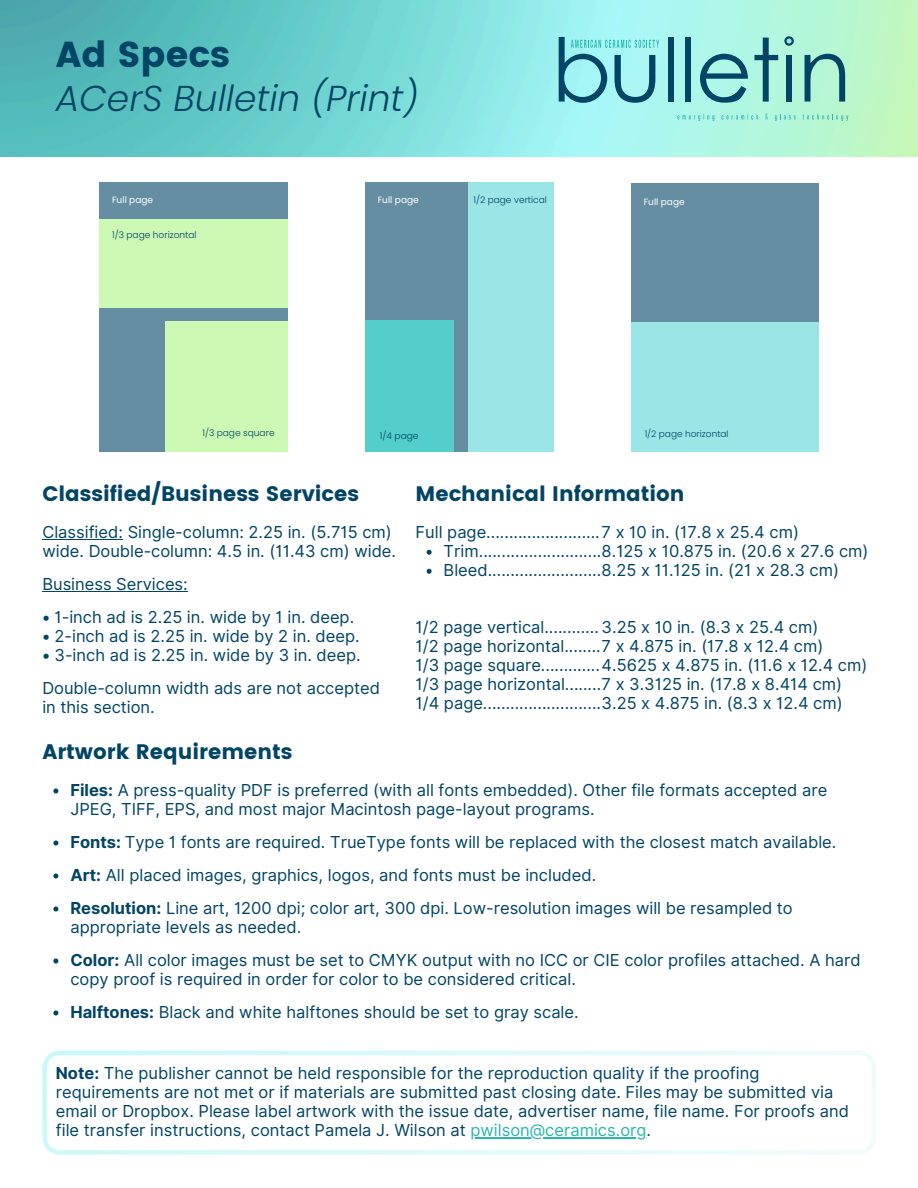
<style>
.page{position:relative;width:918px;height:1188px;background:#fff}
.page>*{position:absolute;margin:0;border:0;box-sizing:border-box;transform-origin:0 0}
.t1{font:italic 300 36px/43.8px "Poppins";color:#046}
.t2{font:21px "Poppins";color:#046}
.t3{font:16.5px/19px "Inter";color:#046}
.t4{font:300 9px "Poppins";color:#046}
.t5{font:9px "Poppins";color:#fff}
.s1{font-weight:400;font-style:normal}
.s2{font-weight:700}
.s3{color:#2ab7af}
</style>
<div class="page">
<svg style="left:427px;top:550px;width:5px;height:5px"></svg>
<svg style="left:427px;top:569px;width:5px;height:5px"></svg>
<hr style="left:42px;top:539px;width:81px;height:1px;background:#046">
<hr style="left:42px;top:591px;width:146px;height:1px;background:#046">
<svg style="left:53px;top:789px;width:5px;height:5px"></svg>
<svg style="left:53px;top:841px;width:5px;height:5px"></svg>
<svg style="left:53px;top:874px;width:5px;height:5px"></svg>
<svg style="left:53px;top:907px;width:5px;height:5px"></svg>
<svg style="left:53px;top:959px;width:5px;height:5px"></svg>
<svg style="left:53px;top:1011px;width:5px;height:5px"></svg>
<svg style="left:42px;top:1051px;width:834px;height:103px"></svg>
<hr style="left:470px;top:1137px;width:177px;height:1px;background:#2ab7af">
<img style="left:0;top:0;width:918px;height:156px">
<div style="left:786px;top:55px;width:6px;height:47px;background:#046"></div>
<div style="left:668px;top:37px;width:6px;height:65px;background:#046"></div>
<div style="left:685px;top:37px;width:6px;height:65px;background:#046"></div>
<svg style="left:700px;top:54px;width:48px;height:49px;background:#69b0b3"></svg>
<svg style="left:754px;top:38px;width:24px;height:64px;background:#7bbfba"></svg>
<svg style="left:805px;top:54px;width:40px;height:48px;background:#76b8ae"></svg>
<svg style="left:784px;top:36px;width:10px;height:10px"></svg>
<svg style="left:787px;top:39px;width:5px;height:5px"></svg>
<svg style="left:559px;top:37px;width:100px;height:66px;background:#77c6ce"></svg>
<svg style="left:677px;top:114px;width:37px;height:7px"></svg>
<svg style="left:722px;top:114px;width:36px;height:6px"></svg>
<svg style="left:765px;top:114px;width:3px;height:5px"></svg>
<svg style="left:775px;top:114px;width:21px;height:7px"></svg>
<svg style="left:803px;top:114px;width:45px;height:7px"></svg>
<div style="left:99px;top:182px;width:189px;height:269px;background:#668ea3"></div>
<div style="left:165px;top:321px;width:123px;height:130px;background:#ccf9b4"></div>
<div style="left:99px;top:219px;width:189px;height:88px;background:#ccf9b4"></div>
<div style="left:365px;top:182px;width:189px;height:269px;background:#668ea3"></div>
<div style="left:365px;top:320px;width:88px;height:132px;background:#53ceca"></div>
<div style="left:468px;top:182px;width:86px;height:270px;background:#9ae5e6"></div>
<div style="left:631px;top:183px;width:188px;height:268px;background:#668ea3"></div>
<div style="left:631px;top:322px;width:187px;height:130px;background:#9ae5e6"></div>
<p class="t1" style="left:56px;top:33px;width:364px"><span class="s1">Ad Specs<br></span>ACerS Bulletin (Print)</p>
<p class="t5" style="left:112px;top:194px;width:43px">Full page</p>
<p class="t4" style="left:112px;top:229px;width:86px">1/3 page horizontal</p>
<p class="t4" style="left:202px;top:426px;width:74px">1/3 page square</p>
<p class="t5" style="left:378px;top:194px;width:43px">Full page</p>
<p class="t4" style="left:473px;top:194px;width:75px">1/2 page vertical</p>
<p class="t4" style="left:380px;top:429px;width:40px">1/4 page</p>
<p class="t5" style="left:644px;top:195px;width:42px">Full page</p>
<p class="t4" style="left:645px;top:428px;width:86px">1/2 page horizontal</p>
<p class="t2" style="left:42px;top:481px;width:318px">Classified/Business Services</p>
<p class="t3" style="left:42px;top:522px;width:355px">Classified: Single-column: 2.25 in. (5.715 cm) wide. Double-column: 4.5 in. (11.43 cm) wide.</p>
<p class="t3" style="left:42px;top:574px;width:147px">Business Services:</p>
<p class="t3" style="left:42px;top:607px;width:313px">• 1-inch ad is 2.25 in. wide by 1 in. deep.</p>
<p class="t3" style="left:42px;top:626px;width:319px">• 2-inch ad is 2.25 in. wide by 2 in. deep.</p>
<p class="t3" style="left:42px;top:645px;width:320px">• 3-inch ad is 2.25 in. wide by 3 in. deep.</p>
<p class="t3" style="left:42px;top:678px;width:339px">Double-column width ads are not accepted in this section.</p>
<p class="t2" style="left:42px;top:739px;width:252px">Artwork Requirements</p>
<p class="t3" style="left:70px;top:780px;width:758px"><span class="s2">Files:</span> A press-quality PDF is preferred (with all fonts embedded). Other file formats accepted are<br>JPEG, TIFF, EPS, and most major Macintosh page-layout programs.</p>
<p class="t3" style="left:70px;top:832px;width:767px"><span class="s2">Fonts:</span> Type 1 fonts are required. TrueType fonts will be replaced with the closest match available.</p>
<p class="t3" style="left:70px;top:865px;width:527px"><span class="s2">Art:</span> All placed images, graphics, logos, and fonts must be included.</p>
<p class="t3" style="left:70px;top:898px;width:724px"><span class="s2">Resolution:</span> Line art, 1200 dpi; color art, 300 dpi. Low-resolution images will be resampled to appropriate levels as needed.</p>
<p class="t3" style="left:70px;top:950px;width:792px"><span class="s2">Color:</span> All color images must be set to CMYK output with no ICC or CIE color profiles attached. A hard copy proof is required in order for color to be considered critical.</p>
<p class="t3" style="left:70px;top:1002px;width:510px"><span class="s2">Halftones:</span> Black and white halftones should be set to gray scale.</p>
<p class="t2" style="left:416px;top:481px;width:271px">Mechanical Information</p>
<p class="t3" style="left:416px;top:522px;width:385px">Full page.........................7 x 10 in. (17.8 x 25.4 cm)</p>
<h1 class="t3" style="left:444px;top:541px;width:426px">Trim...........................8.125 x 10.875 in. (20.6 x 27.6 cm)</h1>
<p class="t3" style="left:444px;top:560px;width:397px">Bleed.........................8.25 x 11.125 in. (21 x 28.3 cm)</p>
<p class="t3" style="left:416px;top:617px;width:404px">1/2 page vertical............ 3.25 x 10 in. (8.3 x 25.4 cm)</p>
<p class="t3" style="left:416px;top:636px;width:409px">1/2 page horizontal........7 x 4.875 in. (17.8 x 12.4 cm)</p>
<p class="t3" style="left:416px;top:655px;width:453px">1/3 page square.............4.5625 x 4.875 in. (11.6 x 12.4 cm)</p>
<p class="t3" style="left:416px;top:674px;width:428px">1/3 page horizontal........7 x 3.3125 in. (17.8 x 8.414 cm)</p>
<h2 class="t3" style="left:416px;top:693px;width:429px">1/4 page..........................3.25 x 4.875 in. (8.3 x 12.4 cm)</h2>
<h2 class="t3" style="left:56px;top:1063px;width:795px"><span class="s2">Note:</span> The publisher cannot be held responsible for the reproduction quality if the proofing requirements are not met or if materials are submitted past closing date. Files may be submitted via email or Dropbox. Please label artwork with the issue date, advertiser name, file name. For proofs and file transfer instructions, contact Pamela J. Wilson at <span class="s3">pwilson@ceramics.org</span>.</h2>
</div>
